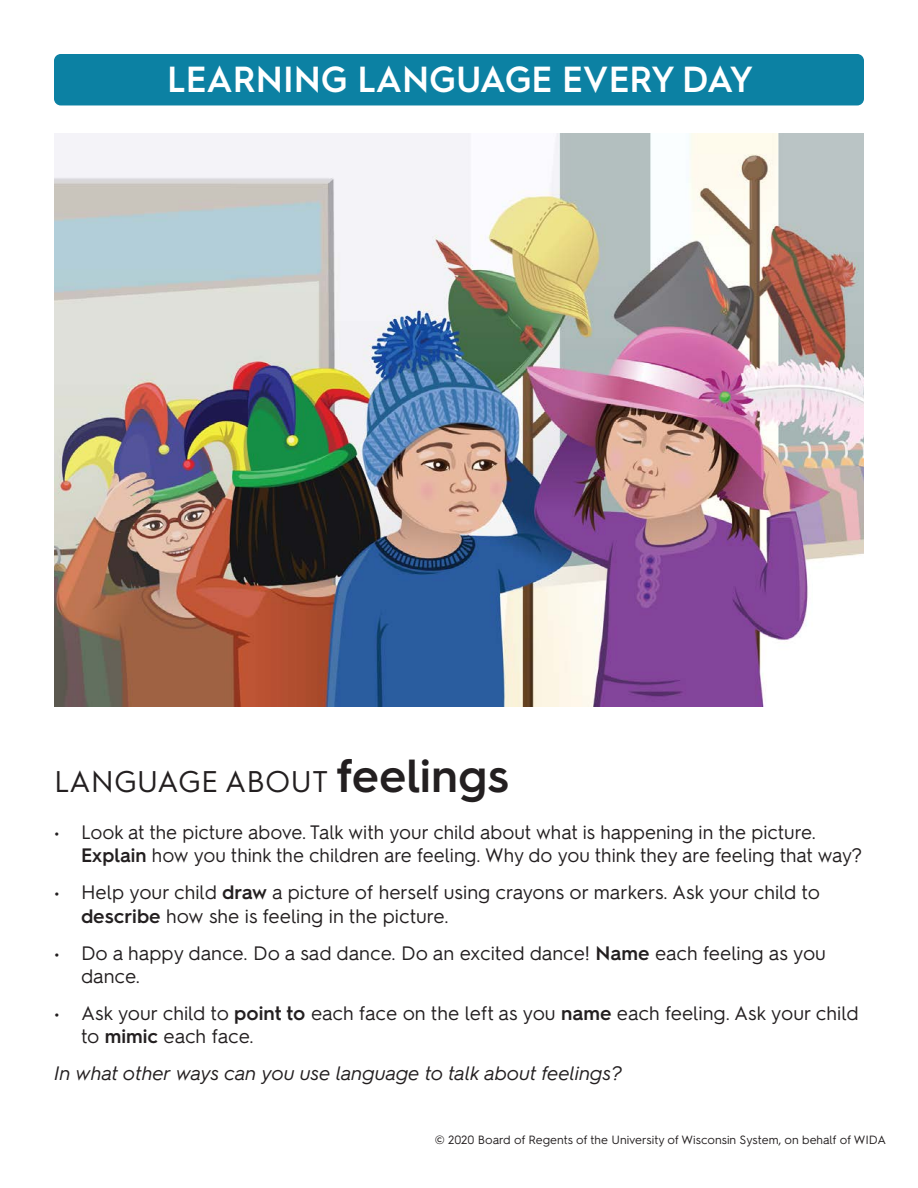
<style>
.page{position:relative;width:918px;height:1188px;background:#fff}
.page>*{position:absolute;margin:0;border:0;box-sizing:border-box;transform-origin:0 0}
.t1{font:600 36.3px "Hurme Geometric Sans 2";color:#fff}
.t2{font:30px "Hurme Geometric Sans 2";color:#231f20}
.body_bullet{font:19.5px/23.4px "Hurme Geometric Sans 2";color:#231f20}
.italic_question{font:italic 19.5px "Hurme Geometric Sans 2";color:#231f20}
.t3{font:12px "Hurme Geometric Sans 2";color:#231f20}
.s1{font-weight:600;font-size:46.5px}
.s2{font-weight:600}
</style>
<div class="page">
<img style="left:54px;top:134px;width:810px;height:572px">
<div style="left:54px;top:54px;width:810px;height:51px;background:#0c81a3;border-radius:7px"></div>
<p class="t1" style="left:167px;top:54px;width:588px">LEARNING LANGUAGE EVERY DAY</p>
<h2 class="t2" style="left:54px;top:761px;width:457px">LANGUAGE ABOUT <span class="s1">feelings</span></h2>
<h2 class="body_bullet" style="left:81px;top:819px;width:783px;text-indent:-27px">• Look at the picture above. Talk with your child about what is happening in the picture.<br><span class="s2">Explain</span> how you think the children are feeling. Why do you think they are feeling that way?</h2>
<h2 class="body_bullet" style="left:81px;top:880px;width:741px;text-indent:-27px">• Help your child <span class="s2">draw</span> a picture of herself using crayons or markers. Ask your child to <span class="s2">describe</span> how she is feeling in the picture.</h2>
<h2 class="body_bullet" style="left:81px;top:940px;width:747px;text-indent:-27px">• Do a happy dance. Do a sad dance. Do an excited dance! <span class="s2">Name</span> each feeling as you dance.</h2>
<h2 class="body_bullet" style="left:81px;top:1000px;width:779px;text-indent:-27px">• Ask your child to <span class="s2">point to</span> each face on the left as you <span class="s2">name</span> each feeling. Ask your child to <span class="s2">mimic</span> each face.</h2>
<p class="italic_question" style="left:54px;top:1060px;width:570px">In what other ways can you use language to talk about feelings?</p>
<p class="t3" style="left:435px;top:1131px;width:453px">© 2020 Board of Regents of the University of Wisconsin System, on behalf of WIDA</p>
</div>
